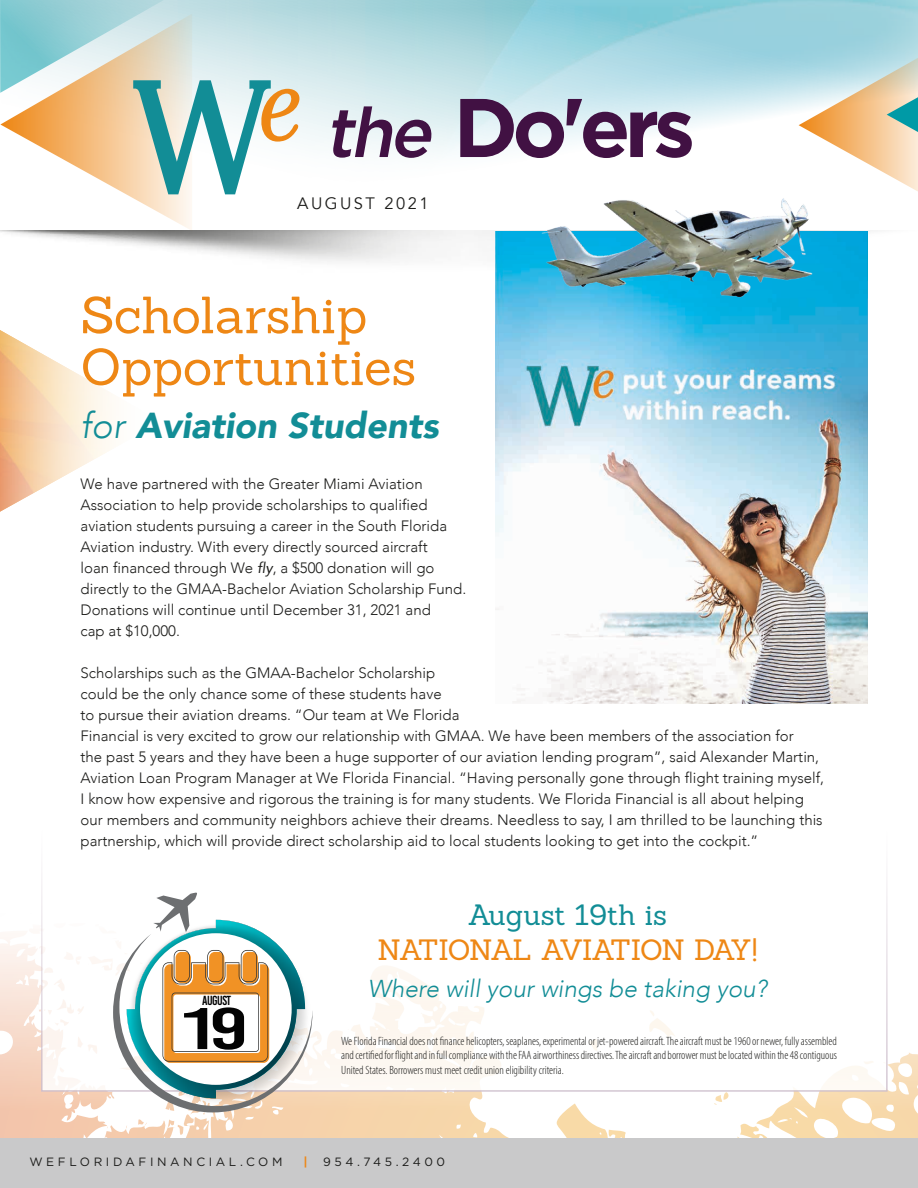
<style>
.page{position:relative;width:918px;height:1188px;background:#fff}
.page>*{position:absolute;margin:0;border:0;box-sizing:border-box;transform-origin:0 0}
.t1{font:700 82.95px "Gotham";color:#411143}
.t2{font:58.65px "Bebas Kai";color:#030303;scale:1.57 1}
.t3{font:51px/51.8px "Sanchez";letter-spacing:-.005em;color:#ee8715}
.t4{font:italic 900 36px "Avenir";color:#128d96}
.t5{font:28.65px/34.3px "Sanchez";letter-spacing:-.035em;color:#ee8715;text-align:center}
.t6{font:italic 300 24.3px "Avenir";color:#128d96}
.t7{font:16.5px "Avenir";letter-spacing:.15em;color:#1c1c1a}
.t8{font:300 15px/21px "Avenir";color:#1c1c1a}
.t9{font:13.2px "Bebas Kai";letter-spacing:-.04em;color:#030303}
.t10{font:300 condensed 12px/14.4px "Myriad Pro";color:#1c1c1a;text-align:justify}
.t11{font:12px "Gotham";letter-spacing:.3em;color:#1c1c1a}
.t12{font:700 12px "Gotham";color:#ee8715}
.s1{font-weight:500;font-style:italic;font-size:69.3px}
.s2{font-weight:300}
.s3{font-weight:400;font-style:italic}
.s4{color:#128d96}
</style>
<div class="page">
<svg style="left:0;top:937px;width:918px;height:202px"></svg>
<svg style="left:439px;top:1123px;width:43px;height:16px"></svg>
<svg style="left:777px;top:1059px;width:141px;height:80px"></svg>
<svg style="left:0;top:1029px;width:20px;height:39px"></svg>
<svg style="left:44px;top:1124px;width:44px;height:15px"></svg>
<svg style="left:595px;top:1130px;width:8px;height:9px"></svg>
<svg style="left:61px;top:1092px;width:14px;height:18px"></svg>
<img style="left:262px;top:256px;width:234px;height:18px">
<div style="left:0;top:1139px;width:918px;height:49px;background:#c9c9ca"></div>
<img style="left:0;top:0;width:918px;height:256px">
<svg style="left:799px;top:46px;width:119px;height:157px"></svg>
<svg style="left:0;top:0;width:322px;height:231px"></svg>
<img style="left:0;top:330px;width:112px;height:182px">
<div style="left:41px;top:828px;width:847px;height:264px;background:#fff;border:2px solid #cebfcd"></div>
<img style="left:496px;top:231px;width:371px;height:473px">
<svg style="left:113px;top:893px;width:237px;height:238px"></svg>
<img style="left:523px;top:171px;width:365px;height:220px">
<p class="t1" style="left:325px;top:73px;width:372px"><span class="s1">the</span> Do'ers</p>
<h1 class="t7" style="left:297px;top:193px;width:133px">AUGUST 2021</h1>
<h2 class="t3" style="left:81px;top:289px;width:337px">Scholarship<br>Opportunities</h2>
<h2 class="t4" style="left:81px;top:395px;width:360px"><span class="s2">for</span> Aviation Students</h2>
<p class="t8" style="left:81px;top:473px;width:387px">We have partnered with the Greater Miami Aviation Association to help provide scholarships to qualified aviation students pursuing a career in the South Florida Aviation industry. With every directly sourced aircraft<br>loan financed through We <span class="s3">fly</span>, a $500 donation will go directly to the GMAA-Bachelor Aviation Scholarship Fund.<br>Donations will continue until December 31, 2021 and<br>cap at $10,000.</p>
<p class="t8" style="left:81px;top:662px;width:745px">Scholarships such as the GMAA-Bachelor Scholarship<br>could be the only chance some of these students have<br>to pursue their aviation dreams. “Our team at We Florida<br>Financial is very excited to grow our relationship with GMAA. We have been members of the association for<br>the past 5 years and they have been a huge supporter of our aviation lending program”, said Alexander Martin, Aviation Loan Program Manager at We Florida Financial. “Having personally gone through flight training myself, I know how expensive and rigorous the training is for many students. We Florida Financial is all about helping our members and community neighbors achieve their dreams. Needless to say, I am thrilled to be launching this partnership, which will provide direct scholarship aid to local students looking to get into the cockpit.”</p>
<p class="t9" style="left:202px;top:994px;width:31px">AUGUST</p>
<p class="t2" style="left:182px;top:997px;width:44px">19</p>
<p class="t5" style="left:378px;top:898px;width:381px"><span class="s4">August 19th is<br></span>NATIONAL AVIATION DAY!</p>
<p class="t6" style="left:368px;top:975px;width:401px">Where will your wings be taking you?</p>
<p class="t10" style="left:341px;top:1034px;width:497px">We Florida Financial does not finance helicopters, seaplanes, experimental or jet-powered aircraft. The aircraft must be 1960 or newer, fully assembled and certified for flight and in full compliance with the FAA airworthiness directives. The aircraft and borrower must be located within the 48 contiguous United States. Borrowers must meet credit union eligibility criteria.</p>
<p class="t11" style="left:29px;top:1154px;width:255px">WEFLORIDAFINANCIAL.COM</p>
<p class="t12" style="left:304px;top:1154px;width:6px">|</p>
<p class="t11" style="left:323px;top:1154px;width:123px">954.745.2400</p>
</div>
